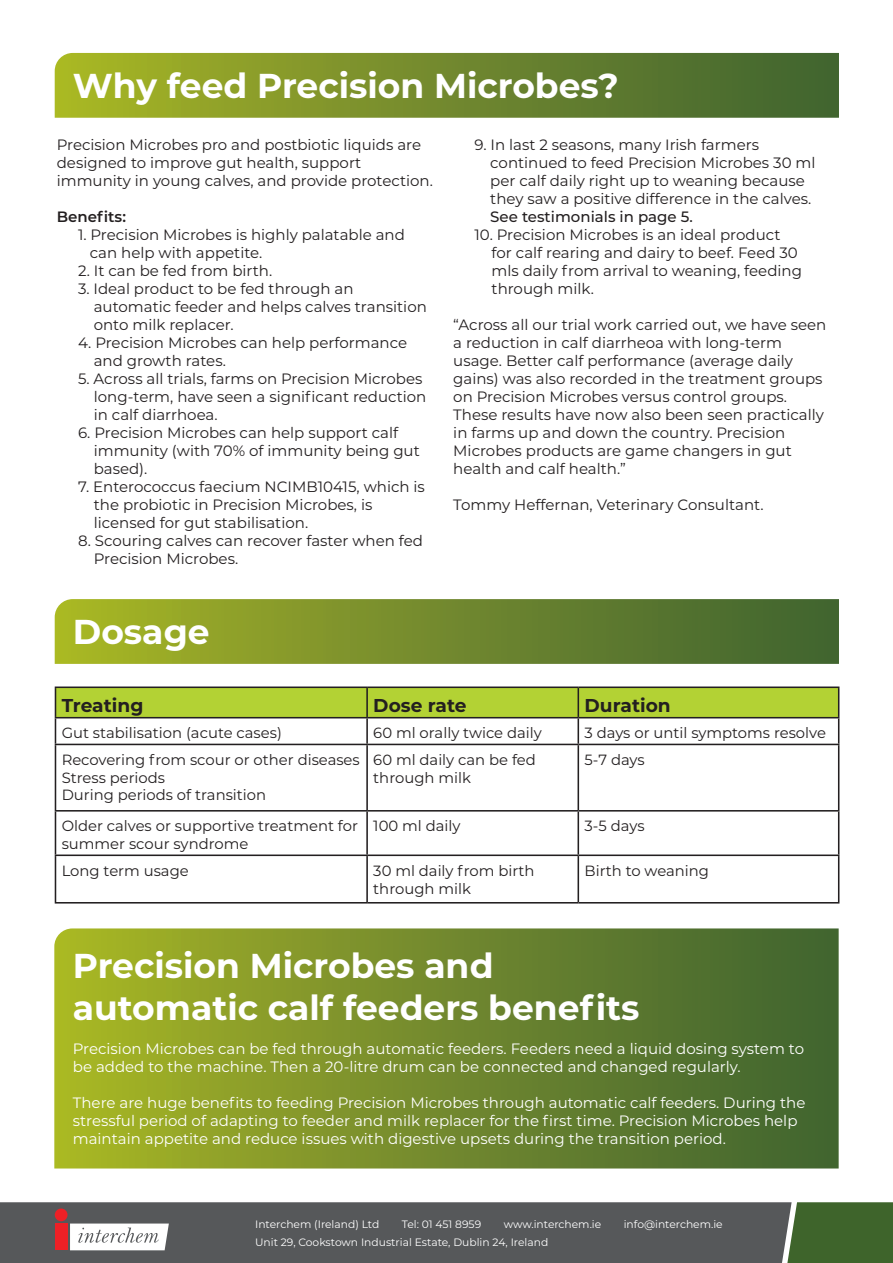
<style>
.page{position:relative;width:893px;height:1263px;background:#fff}
.page>*{position:absolute;margin:0;border:0;box-sizing:border-box;transform-origin:0 0}
.t1{font:700 34.5px "Montserrat";color:#fff}
.t2{font:700 18.6px "Montserrat";color:#231f20}
.t3{font:15px/18px "Montserrat";color:#231f20}
.t4{font:15px/18px "Montserrat";color:#fff}
.t5{font:500 15px "Montserrat";color:#231f20}
.t6{font:600 15px "Montserrat";color:#231f20}
.t7{font:14.85px/17.7px "Montserrat";color:#231f20}
.t8{font:10.65px "Montserrat";color:#fff}
</style>
<div class="page">
<div style="left:0;top:1202px;width:787px;height:61px;background:#56585a"></div>
<div style="left:787px;top:1202px;width:106px;height:61px;background:#3e642b"></div>
<div style="left:55px;top:1224px;width:12px;height:26px;background:#ee2026"></div>
<div style="left:55px;top:1208px;width:13px;height:13px;background:#ee2026;border-radius:50%"></div>
<svg style="left:70px;top:1223px;width:99px;height:27px"></svg>
<svg style="left:55px;top:53px;width:784px;height:65px;background:#738b2d"></svg>
<svg style="left:54px;top:928px;width:785px;height:240px;background:#738b2c"></svg>
<hr style="left:55px;top:686px;width:312px;height:2px;background:#231f20">
<hr style="left:367px;top:686px;width:211px;height:2px;background:#231f20">
<hr style="left:578px;top:686px;width:261px;height:2px;background:#231f20">
<hr style="left:55px;top:744px;width:312px;height:1px;background:#231f20">
<hr style="left:367px;top:744px;width:211px;height:1px;background:#231f20">
<hr style="left:366px;top:745px;width:2px;height:65px;background:#231f20">
<hr style="left:578px;top:744px;width:261px;height:1px;background:#231f20">
<hr style="left:577px;top:745px;width:2px;height:65px;background:#231f20">
<hr style="left:838px;top:745px;width:1px;height:65px;background:#231f20">
<hr style="left:55px;top:810px;width:312px;height:1px;background:#231f20">
<hr style="left:367px;top:810px;width:211px;height:1px;background:#231f20">
<hr style="left:366px;top:811px;width:2px;height:43px;background:#231f20">
<hr style="left:578px;top:810px;width:261px;height:1px;background:#231f20">
<hr style="left:577px;top:811px;width:2px;height:43px;background:#231f20">
<hr style="left:838px;top:811px;width:1px;height:43px;background:#231f20">
<hr style="left:55px;top:854px;width:312px;height:2px;background:#231f20">
<hr style="left:367px;top:854px;width:211px;height:2px;background:#231f20">
<hr style="left:366px;top:856px;width:2px;height:46px;background:#231f20">
<hr style="left:578px;top:854px;width:261px;height:2px;background:#231f20">
<hr style="left:577px;top:856px;width:2px;height:46px;background:#231f20">
<hr style="left:838px;top:856px;width:1px;height:46px;background:#231f20">
<hr style="left:55px;top:902px;width:312px;height:1px;background:#231f20">
<hr style="left:367px;top:902px;width:211px;height:1px;background:#231f20">
<hr style="left:578px;top:902px;width:261px;height:1px;background:#231f20">
<svg style="left:55px;top:687px;width:784px;height:57px"></svg>
<hr style="left:55px;top:745px;width:1px;height:65px;background:#231f20">
<hr style="left:55px;top:811px;width:1px;height:43px;background:#231f20">
<hr style="left:55px;top:856px;width:1px;height:46px;background:#231f20">
<svg style="left:55px;top:599px;width:784px;height:65px;background:#738b2d"></svg>
<p class="t1" style="left:73px;top:61px;width:547px">Why feed Precision Microbes?</p>
<p class="t3" style="left:57px;top:135px;width:366px">Precision Microbes pro and postbiotic liquids are designed to improve gut health, support</p>
<p class="t3" style="left:57px;top:171px;width:378px">immunity in young calves, and provide protection.</p>
<p class="t6" style="left:57px;top:206px;width:71px">Benefits:</p>
<p class="t3" style="left:78px;top:225px;width:328px">1. Precision Microbes is highly palatable and</p>
<p class="t3" style="left:90px;top:243px;width:174px">can help with appetite.</p>
<p class="t3" style="left:78px;top:261px;width:196px">2. It can be fed from birth.</p>
<p class="t3" style="left:78px;top:279px;width:277px">3. Ideal product to be fed through an</p>
<p class="t3" style="left:94px;top:297px;width:335px">automatic feeder and helps calves transition</p>
<p class="t3" style="left:94px;top:315px;width:142px">onto milk replacer.</p>
<p class="t3" style="left:78px;top:333px;width:331px">4. Precision Microbes can help performance</p>
<p class="t3" style="left:94px;top:351px;width:134px">and growth rates.</p>
<p class="t3" style="left:78px;top:369px;width:346px">5. Across all trials, farms on Precision Microbes</p>
<p class="t3" style="left:94px;top:387px;width:334px">long-term, have seen a significant reduction</p>
<p class="t3" style="left:94px;top:405px;width:125px">in calf diarrhoea.</p>
<p class="t3" style="left:78px;top:423px;width:322px">6. Precision Microbes can help support calf</p>
<p class="t3" style="left:94px;top:441px;width:328px">immunity (with 70% of immunity being gut</p>
<p class="t3" style="left:94px;top:459px;width:55px">based).</p>
<p class="t3" style="left:78px;top:477px;width:348px">7. Enterococcus faecium NCIMB10415, which is</p>
<p class="t3" style="left:94px;top:495px;width:280px">the probiotic in Precision Microbes, is</p>
<p class="t3" style="left:94px;top:513px;width:216px">licensed for gut stabilisation.</p>
<p class="t3" style="left:78px;top:531px;width:347px">8. Scouring calves can recover faster when fed</p>
<p class="t3" style="left:94px;top:549px;width:146px">Precision Microbes.</p>
<p class="t3" style="left:475px;top:135px;width:286px">9. In last 2 seasons, many Irish farmers</p>
<p class="t3" style="left:490px;top:153px;width:327px">continued to feed Precision Microbes 30 ml</p>
<p class="t3" style="left:490px;top:171px;width:316px">per calf daily right up to weaning because</p>
<p class="t3" style="left:490px;top:189px;width:322px">they saw a positive difference in the calves.</p>
<p class="t5" style="left:490px;top:206px;width:204px">See testimonials in page 5.</p>
<p class="t3" style="left:475px;top:225px;width:307px">10. Precision Microbes is an ideal product</p>
<p class="t3" style="left:492px;top:243px;width:312px">for calf rearing and dairy to beef. Feed 30 mls daily from arrival to weaning, feeding through milk.</p>
<p class="t3" style="left:453px;top:315px;width:374px">“Across all our trial work carried out, we have seen a reduction in calf diarrheoa with long-term</p>
<p class="t3" style="left:453px;top:351px;width:372px">usage. Better calf performance (average daily gains) was also recorded in the treatment groups on Precision Microbes versus control groups.<br>These results have now also been seen practically in farms up and down the country. Precision</p>
<p class="t3" style="left:453px;top:441px;width:340px">Microbes products are game changers in gut health and calf health.”</p>
<p class="t3" style="left:453px;top:495px;width:312px">Tommy Heffernan, Veterinary Consultant.</p>
<p class="t1" style="left:73px;top:607px;width:138px">Dosage</p>
<p class="t2" style="left:62px;top:691px;width:83px">Treating</p>
<p class="t2" style="left:373px;top:691px;width:95px">Dose rate</p>
<p class="t2" style="left:584px;top:691px;width:88px">Duration</p>
<p class="t7" style="left:62px;top:724px;width:222px">Gut stabilisation (acute cases)</p>
<p class="t7" style="left:373px;top:724px;width:170px">60 ml orally twice daily</p>
<p class="t7" style="left:584px;top:724px;width:243px">3 days or until symptoms resolve</p>
<p class="t7" style="left:62px;top:750px;width:300px">Recovering from scour or other diseases</p>
<p class="t7" style="left:62px;top:768px;width:206px">Stress periods<br>During periods of transition</p>
<p class="t7" style="left:373px;top:750px;width:164px">60 ml daily can be fed through milk</p>
<p class="t7" style="left:584px;top:750px;width:62px">5-7 days</p>
<p class="t7" style="left:62px;top:817px;width:298px">Older calves or supportive treatment for summer scour syndrome</p>
<p class="t7" style="left:373px;top:817px;width:89px">100 ml daily</p>
<p class="t7" style="left:584px;top:817px;width:62px">3-5 days</p>
<p class="t7" style="left:62px;top:861px;width:129px">Long term usage</p>
<p class="t7" style="left:373px;top:861px;width:163px">30 ml daily from birth</p>
<p class="t7" style="left:373px;top:879px;width:99px">through milk</p>
<p class="t7" style="left:584px;top:861px;width:126px">Birth to weaning</p>
<p class="t1" style="left:73px;top:941px;width:422px">Precision Microbes and</p>
<p class="t1" style="left:73px;top:983px;width:568px">automatic calf feeders benefits</p>
<p class="t4" style="left:73px;top:1039px;width:733px">Precision Microbes can be fed through automatic feeders. Feeders need a liquid dosing system to be added to the machine. Then a 20-litre drum can be connected and changed regularly.</p>
<p class="t4" style="left:73px;top:1093px;width:734px">There are huge benefits to feeding Precision Microbes through automatic calf feeders. During the stressful period of adapting to feeder and milk replacer for the first time. Precision Microbes help maintain appetite and reduce issues with digestive upsets during the transition period.</p>
<p class="t8" style="left:255px;top:1216px;width:126px">Interchem (Ireland) Ltd</p>
<p class="t8" style="left:402px;top:1216px;width:81px">Tel: 01 451 8959</p>
<p class="t8" style="left:504px;top:1216px;width:99px">www.interchem.ie</p>
<p class="t8" style="left:624px;top:1216px;width:101px">info@interchem.ie</p>
<p class="t8" style="left:255px;top:1234px;width:295px">Unit 29, Cookstown Industrial Estate, Dublin 24, Ireland</p>
</div>
